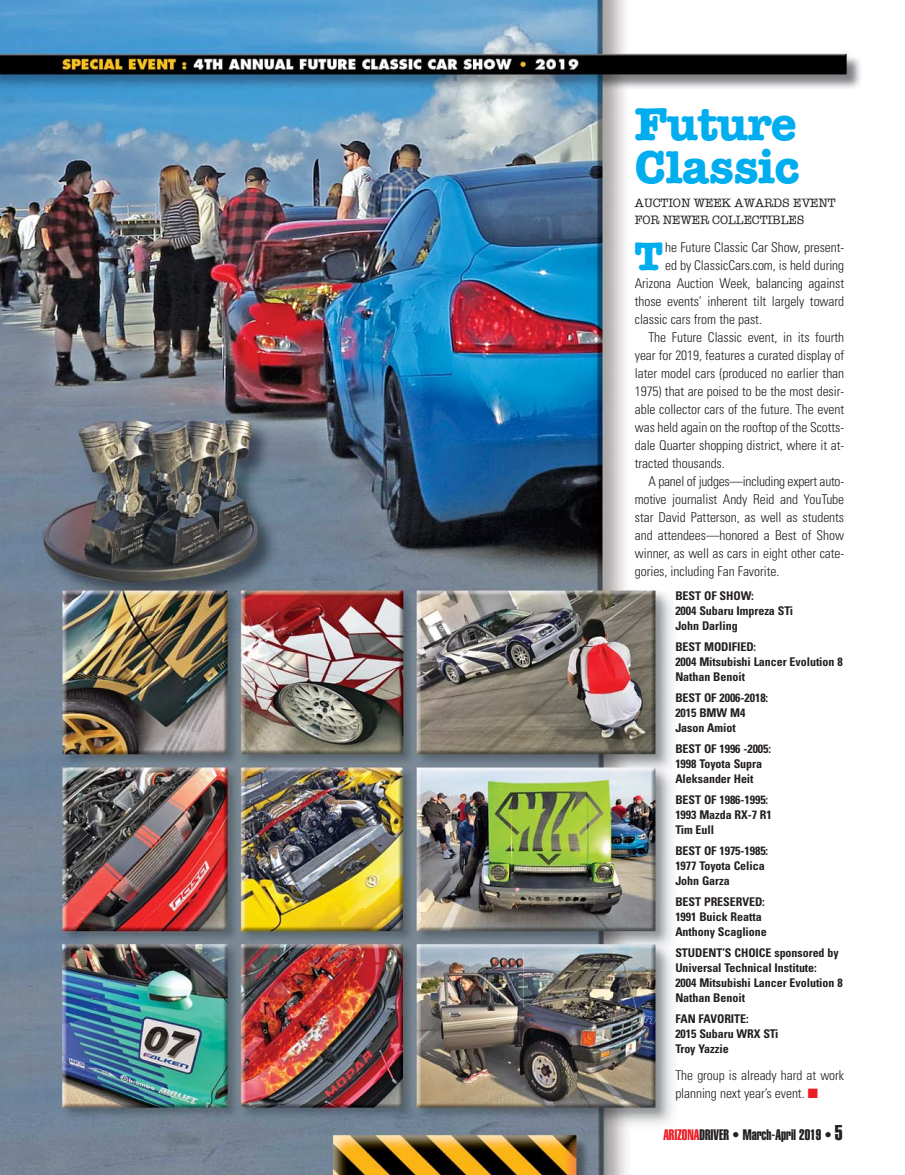
<style>
.page{position:relative;width:905px;height:1175px;background:#fff}
.page>*{position:absolute;margin:0;border:0;box-sizing:border-box;transform-origin:0 0}
.t1{font:700 46.5px/43.5px "American Typewriter";letter-spacing:-.015em;color:#00aeef}
.t2{font:700 40.2px "American Typewriter";color:#00aeef}
.t3{font:15px "Helvetica Extra Compressed";color:#231f20}
.t4{font:300 condensed 13.5px/18px "Univers";letter-spacing:-.005em;color:#231f20}
.t5{font:12.3px/16.5px "American Typewriter";letter-spacing:-.005em;color:#231f20}
.t6{font:700 condensed 12px/15px "Univers";letter-spacing:-.005em;color:#231f20}
.s1{color:#ed1c24}
.s2{font-size:21px}
</style>
<div class="page">
<img style="left:0;top:0;width:861px;height:1174px">
<h1 class="t1" style="left:634px;top:106px;width:166px">Future<br>Classic</h1>
<p class="t5" style="left:634px;top:195px;width:202px">AUCTION WEEK AWARDS EVENT<br>FOR NEWER COLLECTIBLES</p>
<h2 class="t2" style="left:634px;top:242px;width:30px">T</h2>
<p class="t4" style="left:665px;top:240px;width:180px">he Future Classic Car Show, present-</p>
<p class="t4" style="left:665px;top:258px;width:180px">ed by Clas sicCars.com, is held during</p>
<p class="t4" style="left:634px;top:276px;width:211px">Arizona Auction Week, balancing against</p>
<p class="t4" style="left:634px;top:294px;width:211px">those events’ inherent tilt largely toward</p>
<p class="t4" style="left:634px;top:312px;width:129px">classic cars from the past.</p>
<p class="t4" style="left:648px;top:330px;width:197px">The Future Classic event, in its fourth</p>
<p class="t4" style="left:634px;top:348px;width:211px">year for 2019, features a curated display of</p>
<p class="t4" style="left:634px;top:366px;width:211px">later model cars (produced no earlier than</p>
<p class="t4" style="left:634px;top:384px;width:211px">1975) that are poised to be the most desir-</p>
<p class="t4" style="left:634px;top:402px;width:211px">able collector cars of the future. The event</p>
<p class="t4" style="left:634px;top:420px;width:211px">was held again on the rooftop of the Scotts -</p>
<p class="t4" style="left:634px;top:438px;width:211px">dale Quarter shopping district, where it at -</p>
<p class="t4" style="left:634px;top:456px;width:91px">tracted thousands.</p>
<p class="t4" style="left:648px;top:474px;width:197px">A panel of judges—including expert auto-</p>
<p class="t4" style="left:634px;top:492px;width:211px">motive journalist Andy Reid and YouTube</p>
<p class="t4" style="left:634px;top:510px;width:211px">star David Pat ter son, as well as students</p>
<p class="t4" style="left:634px;top:528px;width:211px">and attendees—honored a Best of Show</p>
<p class="t4" style="left:634px;top:546px;width:211px">winner, as well as cars in eight other cate-</p>
<p class="t4" style="left:634px;top:564px;width:146px">gories, including Fan Favorite.</p>
<p class="t6" style="left:675px;top:589px;width:119px">BEST OF SHOW:<br>2004 Subaru Impreza STi<br>John Darling</p>
<p class="t6" style="left:675px;top:640px;width:169px">BEST MODIFIED:<br>2004 Mitsubishi Lancer Evolution 8<br>Nathan Benoit</p>
<p class="t6" style="left:675px;top:691px;width:94px">BEST OF 2006-2018:<br>2015 BMW M4<br>Jason Amiot</p>
<p class="t6" style="left:675px;top:742px;width:97px">BEST OF 1996 -2005:<br>1998 Toyota Supra<br>Aleksander Heit</p>
<p class="t6" style="left:675px;top:793px;width:98px">BEST OF 1986-1995:<br>1993 Mazda RX-7 R1<br>Tim Eull</p>
<p class="t6" style="left:675px;top:844px;width:94px">BEST OF 1975-1985:<br>1977 Toyota Celica<br>John Garza</p>
<p class="t6" style="left:675px;top:895px;width:93px">BEST PRESERVED:<br>1991 Buick Reatta<br>Anthony Scaglione</p>
<p class="t6" style="left:675px;top:946px;width:169px">STUDENT’S CHOICE sponsored by<br>Universal Technical Institute:<br>2004 Mitsubishi Lancer Evolution 8<br>Nathan Benoit</p>
<p class="t6" style="left:675px;top:1012px;width:105px">FAN FAVORITE:<br>2015 Subaru WRX STi<br>Troy Yazzie</p>
<p class="t4" style="left:675px;top:1068px;width:170px">The group is already hard at work planning next year’s event. <span class="s1">■</span></p>
<p class="t3" style="left:663px;top:1129px;width:181px"><span class="s1">ARIZONA</span>DRIVER • March-April 2019 • <span class="s2">5</span></p>
</div>
